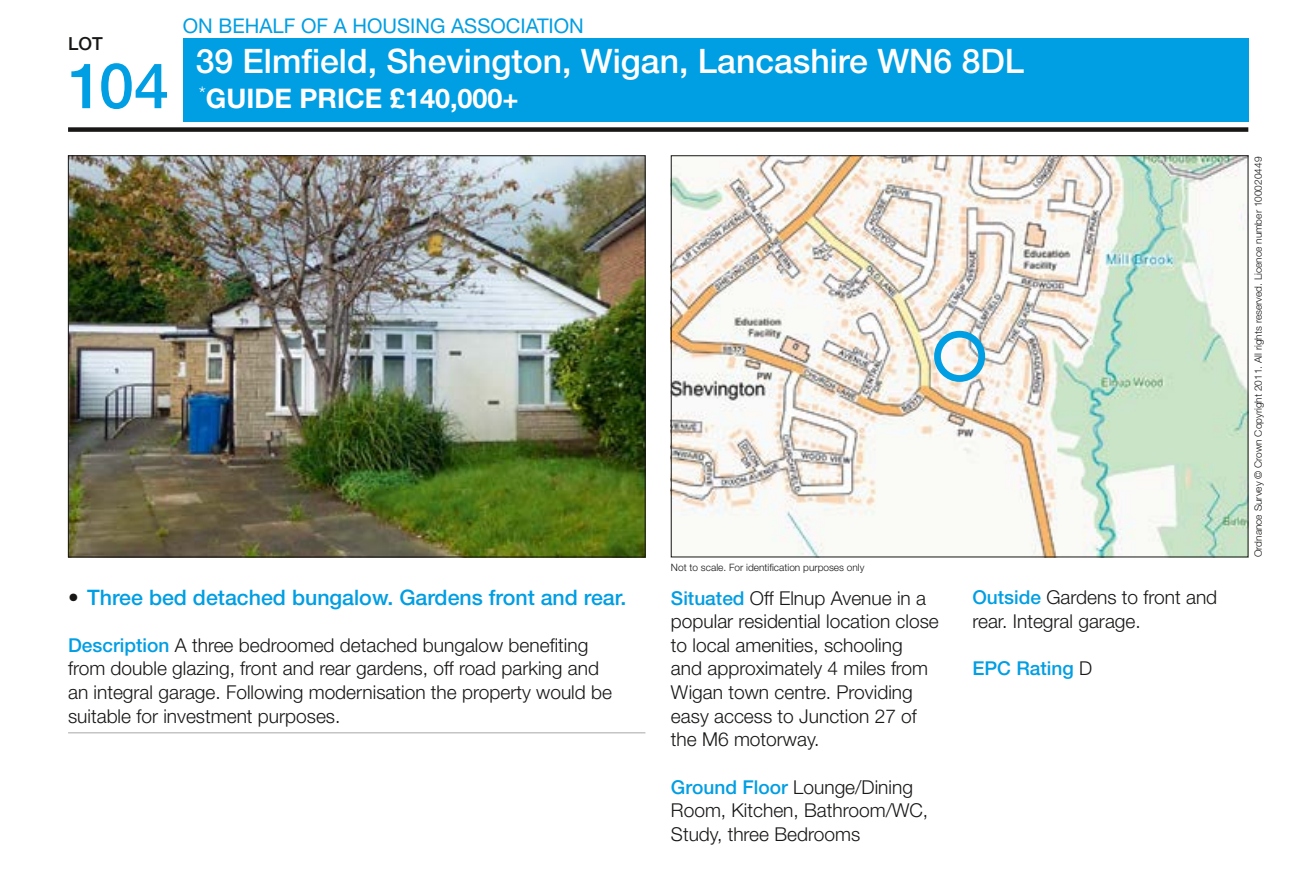
<style>
.page{position:relative;width:1289px;height:884px;background:#fff}
.page>*{position:absolute;margin:0;border:0;box-sizing:border-box;transform-origin:0 0}
.t1{font:500 63px "Helvetica Neue LT Std";color:#009ee3}
.t2{font:500 33.75px "Helvetica Neue LT Std";color:#fff}
.t3{font:700 27px "Helvetica Neue LT Std";color:#fff}
.t4{font:500 21.38px "Helvetica Neue LT Std";color:#009ee3}
.t5{font:20.25px "Helvetica Neue LT Std";color:#009ee3}
.t6{font:300 19.12px/23.6px "Helvetica Neue LT Std";color:#181716}
.t7{font:500 19.12px "Helvetica Neue LT Std";color:#009ee3}
.t8{font:500 18px "Helvetica Neue LT Std";color:#181716}
.t9{font:300 10.12px "Helvetica Neue LT Std";color:#181716}
.s1{color:#181716}
.s2{font-weight:500;color:#009ee3}
.s3{font-weight:300;color:#181716}
</style>
<div class="page">
<div style="left:183px;top:38px;width:1065px;height:83px;background:#009ee3"></div>
<div style="left:68px;top:127px;width:1180px;height:5px;background:#181716"></div>
<img style="left:70px;top:157px;width:573px;height:398px">
<img style="left:673px;top:157px;width:573px;height:398px">
<hr style="left:68px;top:732px;width:577px;height:1px;background:#b1b2b3">
<div style="left:934px;top:331px;width:51px;height:51px;border:7px solid #009ee3;border-radius:50%"></div>
<p class="t8" style="left:68px;top:33px;width:36px">LOT</p>
<h1 class="t1" style="left:68px;top:48px;width:103px">104</h1>
<p class="t5" style="left:183px;top:13px;width:402px">ON BEHALF OF A HOUSING ASSOCIATION</p>
<h2 class="t2" style="left:196px;top:40px;width:830px">39 Elmfield, Shevington, Wigan, Lancashire WN6 8DL</h2>
<h3 class="t3" style="left:199px;top:82px;width:321px"><sup>*</sup>GUIDE PRICE £140,000+</h3>
<p class="t9" style="left:671px;top:561px;width:195px">Not to scale. For identification purposes only</p>
<p class="t4" style="left:68px;top:584px;width:560px"><span class="s1">•</span> Three bed detached bungalow. Gardens front and rear.</p>
<p class="t6" style="left:68px;top:633px;width:545px"><span class="s2">Description</span> A three bedroomed detached bungalow benefiting from double glazing, front and rear gardens, off road parking and an integral garage. Following modernisation the property would be suitable for investment purposes.</p>
<p class="t6" style="left:671px;top:585px;width:269px"><span class="s2">Situated</span> Off Elnup Avenue in a popular residential location close to local amenities, schooling<br>and approximately 4 miles from<br>Wigan town centre. Providing easy access to Junction 27 of the M6 motorway.</p>
<p class="t6" style="left:671px;top:774px;width:259px"><span class="s2">Ground Floor</span> Lounge/Dining<br>Room, Kitchen, Bathroom/WC,<br>Study, three Bedrooms</p>
<p class="t6" style="left:972px;top:585px;width:246px"><span class="s2">Outside</span> Gardens to front and rear. Integral garage.</p>
<p class="t7" style="left:972px;top:657px;width:121px">EPC Rating <span class="s3">D</span></p>
<p class="t9" style="left:1252px;top:557px;width:402px;rotate:-90deg">Ordnance Survey © Crown Copyright 2011. All rights reserved. Licence number 100020449</p>
</div>
